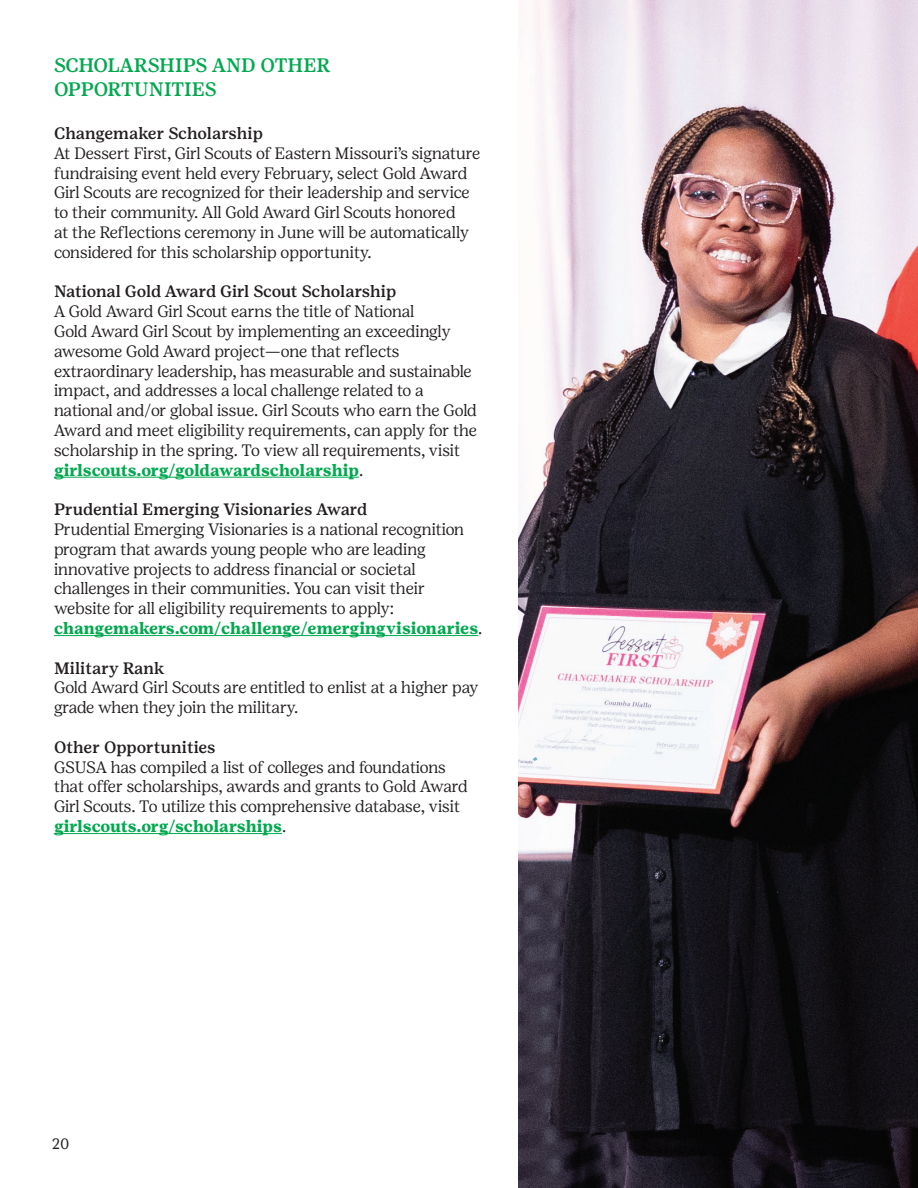
<style>
.page{position:relative;width:918px;height:1188px;background:#fff}
.page>*{position:absolute;margin:0;border:0;box-sizing:border-box;transform-origin:0 0}
.t1{font:500 19.5px/23.4px "Girl Scout Text";letter-spacing:-.005em;color:#00a94e}
.t2{font:300 16.5px/19.8px "Girl Scout Display";letter-spacing:-.005em;color:#231f20}
.t3{font:500 16.5px "Girl Scout Text";color:#231f20}
.t4{font:700 16.5px "Girl Scout Text";color:#00a94e}
.t5{font:15px "Girl Scout Text";color:#231f20}
.s1{font-family:"Girl Scout Display";font-weight:300;color:#231f20}
</style>
<div class="page">
<hr style="left:54px;top:477px;width:305px;height:1px;background:#00a94e">
<hr style="left:54px;top:635px;width:424px;height:1px;background:#00a94e">
<hr style="left:54px;top:833px;width:228px;height:1px;background:#00a94e">
<img style="left:518px;top:0;width:400px;height:1188px">
<p class="t1" style="left:54px;top:54px;width:278px">SCHOLARSHIPS AND OTHER<br>OPPORTUNITIES</p>
<p class="t3" style="left:54px;top:124px;width:211px">Changemaker Scholarship</p>
<p class="t2" style="left:54px;top:143px;width:428px">At Dessert First, Girl Scouts of Eastern Missouri’s signature fundraising event held every February, select Gold Award Girl Scouts are recognized for their leadership and service to their community. All Gold Award Girl Scouts honored<br>at the Reflections ceremony in June will be automatically considered for this scholarship opportunity.</p>
<p class="t3" style="left:54px;top:282px;width:344px">National Gold Award Girl Scout Scholarship</p>
<p class="t2" style="left:54px;top:302px;width:424px">A Gold Award Girl Scout earns the title of National<br>Gold Award Girl Scout by implementing an exceedingly awesome Gold Award project—one that reflects extraordinary leadership, has measurable and sustainable impact, and addresses a local challenge related to a national and/or global issue. Girl Scouts who earn the Gold Award and meet eligibility requirements, can apply for the scholarship in the spring. To view all requirements, visit</p>
<p class="t4" style="left:54px;top:460px;width:311px">girlscouts.org/goldawardscholarship<span class="s1">.</span></p>
<p class="t3" style="left:54px;top:500px;width:315px">Prudential Emerging Visionaries Award</p>
<p class="t2" style="left:54px;top:519px;width:412px">Prudential Emerging Visionaries is a national recognition program that awards young people who are leading innovative projects to address financial or societal challenges in their communities. You can visit their website for all eligibility requirements to apply:</p>
<p class="t4" style="left:54px;top:618px;width:430px">changemakers.com/challenge/emergingvisionaries<span class="s1">.</span></p>
<p class="t3" style="left:54px;top:658px;width:112px">Military Rank</p>
<p class="t2" style="left:54px;top:678px;width:426px">Gold Award Girl Scouts are entitled to enlist at a higher pay grade when they join the military.</p>
<p class="t3" style="left:54px;top:738px;width:163px">Other Opportunities</p>
<p class="t2" style="left:54px;top:757px;width:415px">GSUSA has compiled a list of colleges and foundations that offer scholarships, awards and grants to Gold Award<br>Girl Scouts. To utilize this comprehensive database, visit</p>
<p class="t4" style="left:54px;top:816px;width:234px">girlscouts.org/scholarships<span class="s1">.</span></p>
<p class="t5" style="left:52px;top:1135px;width:19px">20</p>
</div>
